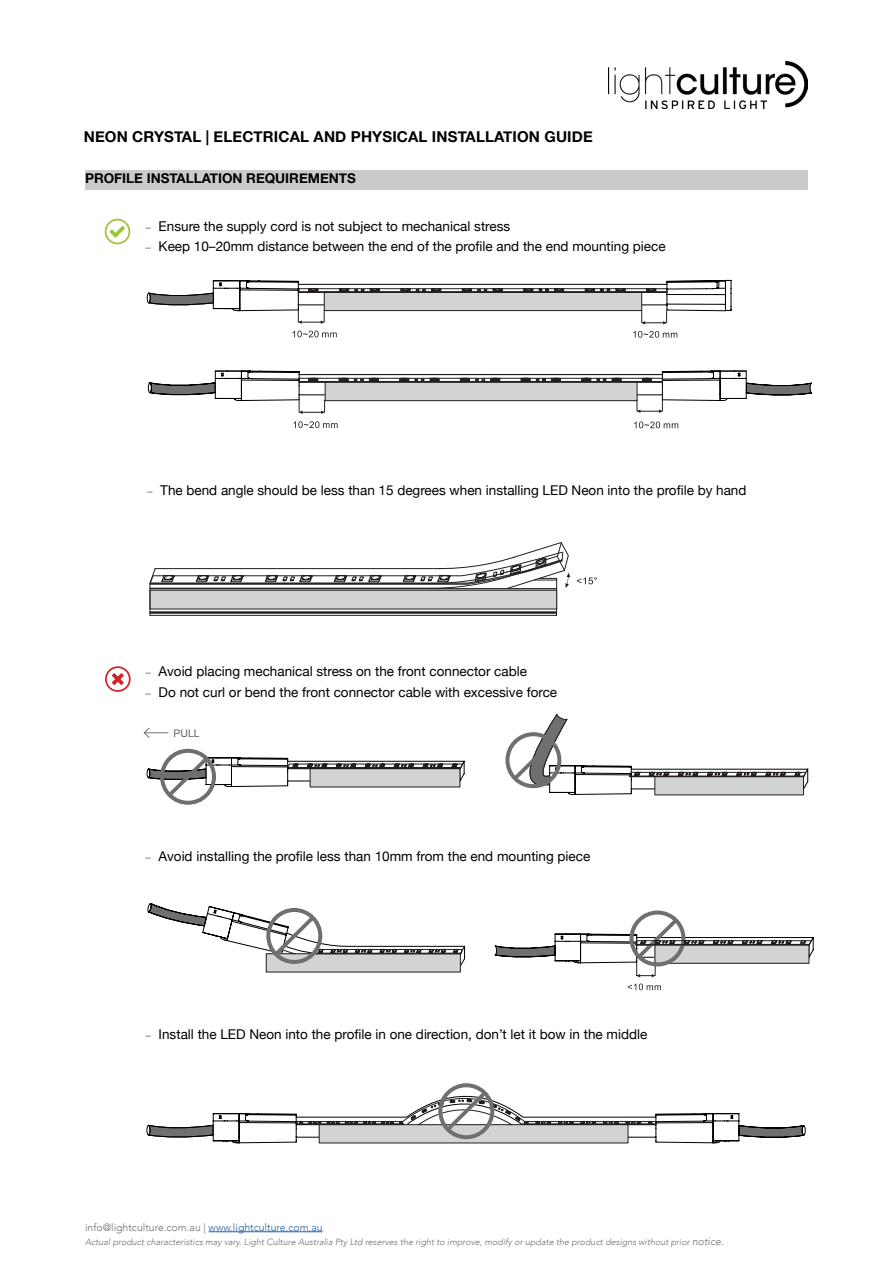
<style>
.page{position:relative;width:893px;height:1263px;background:#fff}
.page>*{position:absolute;margin:0;border:0;box-sizing:border-box;transform-origin:0 0}
.t1{font:700 15px "Helvetica Neue";letter-spacing:.01em;color:#000}
.t2{font:13.5px "Helvetica Neue";color:#000}
.t3{font:700 13.5px "Helvetica Neue";color:#000}
.t4{font:300 10.5px "Avenir";color:#6d6f71}
.t5{font:10.5px "Arial";color:#636466}
.t6{font:italic 300 9px "Avenir";color:#6d6f71}
.s1{font-size:10.5px;color:#6d6f71}
.s2{color:#215e9f}
.s3{font-size:10.5px}
</style>
<div class="page">
<img style="left:608px;top:62px;width:200px;height:46px">
<hr style="left:209px;top:1231px;width:114px;height:1px;background:#215e9f">
<div style="left:85px;top:170px;width:723px;height:19px;background:#c9cbcc"></div>
<svg style="left:293px;top:331px;width:44px;height:6px"></svg>
<svg style="left:633px;top:331px;width:44px;height:7px"></svg>
<svg style="left:146px;top:280px;width:586px;height:44px"></svg>
<svg style="left:147px;top:370px;width:666px;height:44px"></svg>
<svg style="left:293px;top:421px;width:45px;height:7px"></svg>
<svg style="left:634px;top:422px;width:44px;height:6px"></svg>
<svg style="left:577px;top:577px;width:20px;height:7px"></svg>
<svg style="left:149px;top:542px;width:421px;height:74px"></svg>
<svg style="left:143px;top:727px;width:25px;height:11px"></svg>
<svg style="left:146px;top:749px;width:319px;height:56px"></svg>
<svg style="left:505px;top:714px;width:304px;height:81px"></svg>
<svg style="left:147px;top:903px;width:318px;height:70px"></svg>
<svg style="left:628px;top:983px;width:33px;height:7px"></svg>
<svg style="left:494px;top:910px;width:320px;height:67px"></svg>
<svg style="left:146px;top:1083px;width:660px;height:60px"></svg>
<div style="left:105px;top:219px;width:25px;height:25px;border:2px solid #9bc63c;border-radius:50%"></div>
<svg style="left:110px;top:226px;width:15px;height:12px"></svg>
<svg style="left:106px;top:667px;width:24px;height:24px"></svg>
<div style="left:105px;top:666px;width:26px;height:26px;border:2px solid #d2232a;border-radius:50%"></div>
<svg style="left:112px;top:673px;width:12px;height:12px"></svg>
<p class="t1" style="left:84px;top:125px;width:511px">NEON CRYSTAL | ELECTRICAL AND PHYSICAL INSTALLATION GUIDE</p>
<p class="t3" style="left:85px;top:168px;width:272px">PROFILE INSTALLATION REQUIREMENTS</p>
<p class="t2" style="left:146px;top:216px;width:366px"><span class="s1">–</span> Ensure the supply cord is not subject to mechanical stress</p>
<p class="t2" style="left:146px;top:237px;width:521px"><span class="s1">–</span> Keep 10–20mm distance between the end of the profile and the end mounting piece</p>
<p class="t2" style="left:147px;top:481px;width:600px"><span class="s1">–</span> The bend angle should be less than 15 degrees when installing LED Neon into the profile by hand</p>
<p class="t2" style="left:146px;top:662px;width:383px"><span class="s1">–</span> Avoid placing mechanical stress on the front connector cable</p>
<p class="t2" style="left:146px;top:682px;width:413px"><span class="s1">–</span> Do not curl or bend the front connector cable with excessive force</p>
<p class="t5" style="left:173px;top:726px;width:28px">PULL</p>
<p class="t2" style="left:146px;top:846px;width:446px"><span class="s1">–</span> Avoid installing the profile less than 10mm from the end mounting piece</p>
<p class="t2" style="left:146px;top:1025px;width:503px"><span class="s1">–</span> Install the LED Neon into the profile in one direction, don’t let it bow in the middle</p>
<p class="t4" style="left:85px;top:1221px;width:239px">info@lightculture.com.au | <span class="s2">www.lightculture.com.au</span></p>
<p class="t6" style="left:85px;top:1236px;width:640px">Actual product characteristics may vary. Light Culture Australia Pty Ltd reserves the right to improve, modify or update the product designs without prior <span class="s3">notice.</span></p>
</div>
